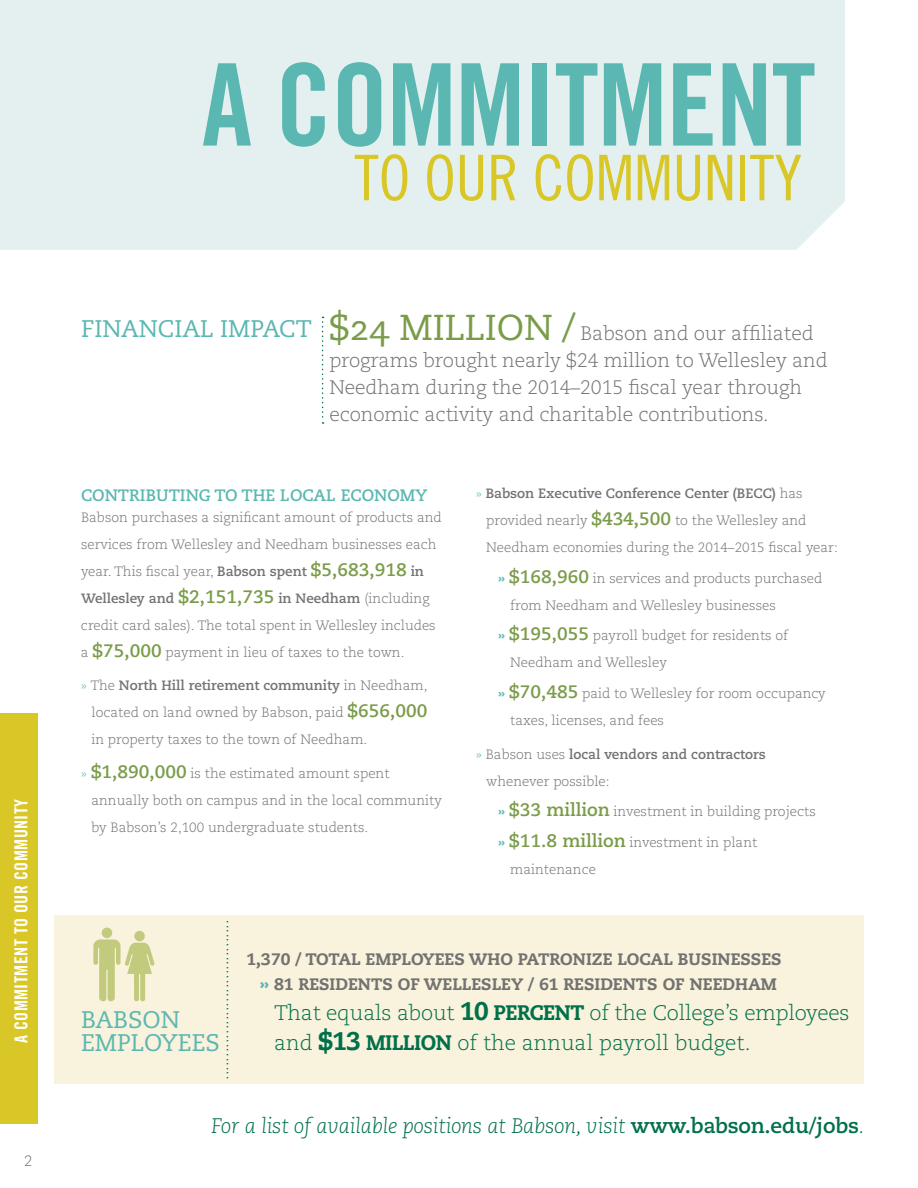
<style>
.page{position:relative;width:918px;height:1188px;background:#fff}
.page>*{position:absolute;margin:0;border:0;box-sizing:border-box;transform-origin:0 0}
.t1{font:114px "Trade Gothic Bold Cond Twenty";letter-spacing:-.01em;color:#5ab7b2}
.t2{font:63px "Trade Gothic Cond Eighteen";color:#d8c726}
.t3{font:24px/23px "Caecilia Roman SC";color:#5ab7b2}
.t4{font:300 21px/30px "Caecilia";letter-spacing:-.01em;color:#00704a}
.t5{font:italic 300 21px "Caecilia";letter-spacing:-.01em;color:#00704a}
.t6{font:300 19.5px/27px "Caecilia";letter-spacing:-.005em;color:#717271}
.t7{font:18px "Trade Gothic Bold Cond Twenty";letter-spacing:.025em;color:#fff}
.t8{font:800 16.65px/26px "Caecilia";color:#717271;text-align:center}
.t9{font:300 16.5px "Caecilia";color:#00704a}
.t10{font:700 16.5px "Caecilia";color:#5ab7b2}
.t11{font:300 15px "Caecilia";color:#717271}
.t12{font:300 13.5px/27px "Caecilia";color:#717271}
.s1{font-family:"Caecilia Roman SC";font-weight:400;font-size:36px;color:#7a9c49}
.s2{font-weight:700}
.s3{font-weight:700;font-size:18px;color:#7a9c49}
.s4{color:#5ab7b2}
.s5{font-weight:700;color:#5ab7b2}
.s6{font-weight:800;font-size:25.5px}
.s7{font-weight:800}
.s8{font-weight:700;font-style:normal}
</style>
<div class="page">
<div style="left:0;top:0;width:845px;height:250px;background:#e4f0ef"></div>
<svg style="left:322px;top:317px;width:2px;height:107px"></svg>
<div style="left:0;top:713px;width:37px;height:411px;background:#d8c726"></div>
<div style="left:54px;top:916px;width:810px;height:168px;background:#f9f2dc"></div>
<div style="left:102px;top:928px;width:10px;height:10px;background:#c2ca7e;border-radius:50%"></div>
<svg style="left:93px;top:939px;width:62px;height:62px"></svg>
<div style="left:134px;top:931px;width:11px;height:10px;background:#c2ca7e;border-radius:50%"></div>
<h3 class="t7" style="left:10px;top:1043px;width:246px;rotate:-90deg">A COMMITMENT TO OUR COMMUNITY</h3>
<p class="t11" style="left:24px;top:1152px;width:10px">2</p>
<h1 class="t1" style="left:202px;top:36px;width:616px">A COMMITMENT</h1>
<h2 class="t2" style="left:354px;top:140px;width:449px">TO OUR COMMUNITY</h2>
<h3 class="t3" style="left:81px;top:318px;width:232px">FINANCIAL IMPACT</h3>
<h3 class="t6" style="left:329px;top:320px;width:500px"><span class="s1">$24 MILLION /</span> Babson and our affiliated programs brought nearly $24 million to Wellesley and Needham during the 2014–2015 fiscal year through economic activity and charitable contributions.</h3>
<p class="t10" style="left:81px;top:485px;width:348px">CONTRIBUTING TO THE LOCAL ECONOMY</p>
<p class="t12" style="left:81px;top:504px;width:362px">Babson purchases a significant amount of products and services from Wellesley and Needham businesses each year. This fiscal year, <span class="s2">Babson spent</span> <span class="s3">$5,683,918</span> <span class="s2">in Wellesley and</span> <span class="s3">$2,151,735</span> <span class="s2">in Needham</span> (including credit card sales). The total spent in Wellesley includes a <span class="s3">$75,000</span> payment in lieu of taxes to the town.</p>
<p class="t12" style="left:91px;top:673px;width:337px;text-align:justify;text-indent:-11px"><span class="s4">»</span> The <span class="s2">North Hill retirement community</span> in Needham, located on land owned by Babson, paid <span class="s3">$656,000 </span>in property taxes to the town of Needham.</p>
<p class="t12" style="left:92px;top:760px;width:352px;text-indent:-11px"><span class="s4">»</span> <span class="s3">$1,890,000</span> is the estimated amount spent annually both on campus and in the local community by Babson’s 2,100 undergraduate students.</p>
<p class="t12" style="left:486px;top:480px;width:353px;text-indent:-11px"><span class="s4">»</span> <span class="s2">Babson Executive Conference Center (BECC)</span> has provided nearly <span class="s3">$434,500</span> to the Wellesley and<br>Needham economies during the 2014–2015 fiscal year:</p>
<p class="t12" style="left:510px;top:565px;width:314px;text-indent:-12px"><span class="s5">»</span> <span class="s3">$168,960</span> in services and products purchased from Needham and Wellesley businesses</p>
<p class="t12" style="left:510px;top:623px;width:280px;text-indent:-12px"><span class="s5">»</span> <span class="s3">$195,055</span> payroll budget for residents of<br>Needham and Wellesley</p>
<p class="t12" style="left:510px;top:680px;width:317px;text-indent:-12px"><span class="s5">»</span> <span class="s3">$70,485</span> paid to Wellesley for room occupancy taxes, licenses, and fees</p>
<p class="t12" style="left:486px;top:741px;width:281px;text-indent:-11px"><span class="s4">»</span> Babson uses <span class="s2">local vendors and contractors </span>whenever possible:</p>
<p class="t12" style="left:498px;top:798px;width:319px"><span class="s5">»</span> <span class="s3">$33 million</span> investment in building projects</p>
<p class="t12" style="left:510px;top:829px;width:249px;text-indent:-12px"><span class="s5">»</span> <span class="s3">$11.8 million</span> investment in plant maintenance</p>
<h3 class="t3" style="left:81px;top:1008px;width:140px">BABSON<br>EMPLOYEES</h3>
<p class="t9" style="left:213px;top:1080px;width:162px;rotate:-90deg">...................................</p>
<p class="t8" style="left:246px;top:946px;width:537px">1,370 / TOTAL EMPLOYEES WHO PATRONIZE LOCAL BUSINESSES <span class="s4">»</span> 81 RESIDENTS OF WELLESLEY / 61 RESIDENTS OF NEEDHAM</p>
<h3 class="t4" style="left:274px;top:999px;width:577px">That equals about <span class="s6">10</span> <span class="s7">PERCENT</span> of the College’s employees and <span class="s6">$13</span> <span class="s7">MILLION</span> of the annual payroll budget.</h3>
<h3 class="t5" style="left:211px;top:1113px;width:655px">For a list of available positions at Babson, visit <span class="s8">www.babson.edu/jobs</span>.</h3>
</div>
